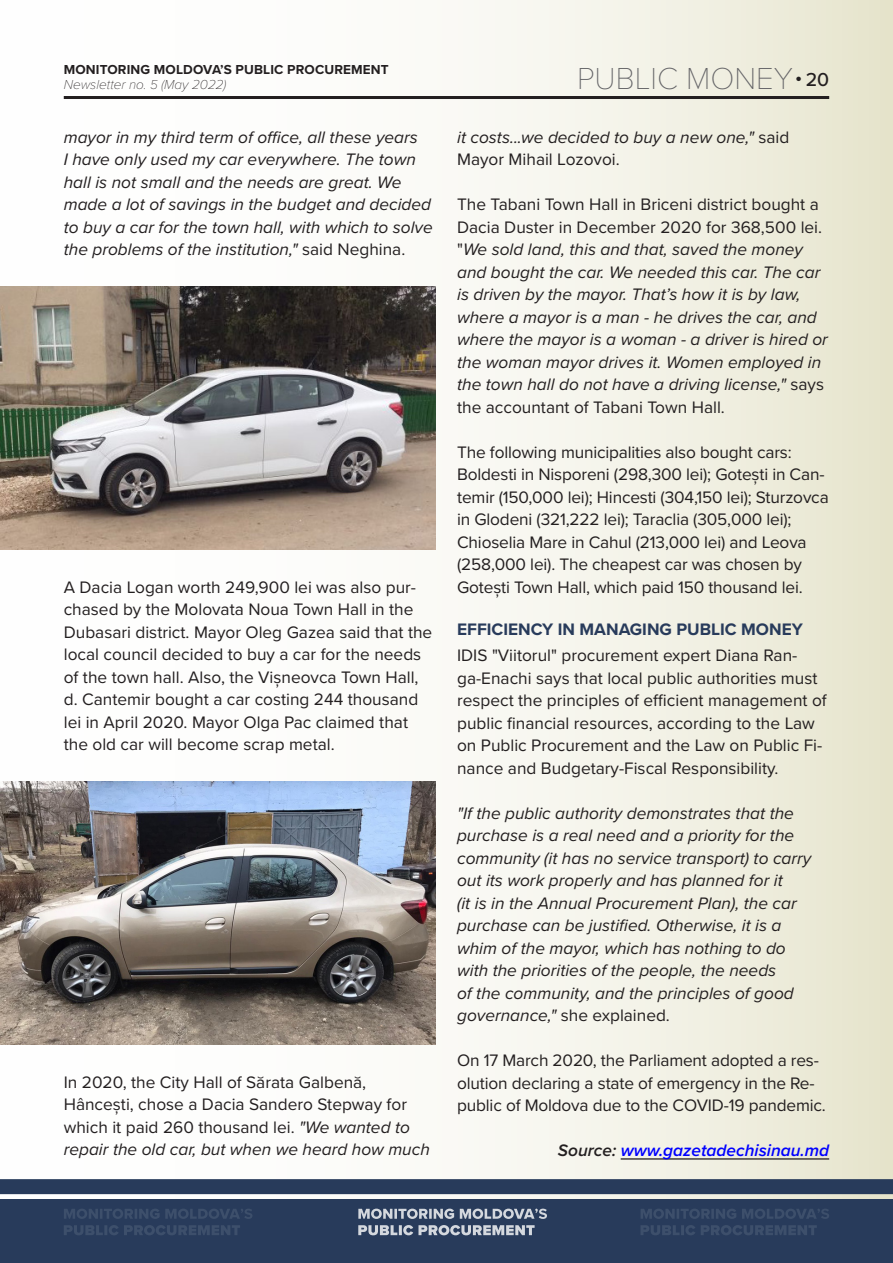
<style>
.page{position:relative;width:893px;height:1263px;background:#fff}
.page>*{position:absolute;margin:0;border:0;box-sizing:border-box;transform-origin:0 0}
.Rubrica_pagina{font:100 31.5px "Proxima Nova T";color:#636366}
.t1{font:500 19.5px "Proxima Nova";color:#231f20}
.Text_Body{font:17.25px/22.5px "Proxima Nova";color:#231f20}
.t2{font:italic 17.25px/22.5px "Proxima Nova";color:#231f20}
.t3{font:700 17.25px "Proxima Nova";color:#283b5b}
.Text_Body-2{font:italic 600 17.25px "Proxima Nova";color:#00f}
.t4{font:700 13.5px "Proxima Nova";letter-spacing:.01em;color:#231f20}
.t5{font:italic 100 13.5px "Proxima Nova";color:#231f20}
.s1{font-style:normal}
.s2{font-style:italic}
.s3{color:#231f20}
</style>
<div class="page">
<div style="left:0;top:0;width:893px;height:1263px;background:linear-gradient(to right,#fff,#ebead8)"></div>
<hr style="left:64px;top:96px;width:765px;height:3px;background:#231f20">
<img style="left:0;top:287px;width:436px;height:262px">
<img style="left:0;top:782px;width:436px;height:262px">
<hr style="left:621px;top:1158px;width:208px;height:1px;background:#231f20">
<div style="left:0;top:1199px;width:893px;height:64px;background:#283b5b"></div>
<div style="left:0;top:1179px;width:893px;height:15px;background:#283b5b"></div>
<svg style="left:358px;top:1225px;width:177px;height:10px"></svg>
<svg style="left:358px;top:1208px;width:189px;height:11px"></svg>
<svg style="left:64px;top:1225px;width:176px;height:10px"></svg>
<svg style="left:64px;top:1209px;width:188px;height:10px"></svg>
<svg style="left:641px;top:1225px;width:176px;height:10px"></svg>
<svg style="left:641px;top:1209px;width:188px;height:10px"></svg>
<p class="t4" style="left:64px;top:60px;width:326px">MONITORING MOLDOVA’S PUBLIC PROCUREMENT</p>
<p class="t5" style="left:64px;top:75px;width:164px">Newsletter no. 5 (May 2022)</p>
<p class="t2" style="left:64px;top:125px;width:370px">mayor in my third term of office, all these years<br>I have only used my car everywhere. The town hall is not small and the needs are great. We made a lot of savings in the budget and decided to buy a car for the town hall, with which to solve the problems of the institution," <span class="s1">said Neghina.</span></p>
<p class="Text_Body" style="left:64px;top:575px;width:370px">A Dacia Logan worth 249,900 lei was also pur&shy;chased by the Molovata Noua Town Hall in the Dubasari district. Mayor Oleg Gazea said that the local council decided to buy a car for the needs of the town hall. Also, the Vișneovca Town Hall, d. Cantemir bought a car costing 244 thousand lei in April 2020. Mayor Olga Pac claimed that the old car will become scrap metal.</p>
<p class="Text_Body" style="left:64px;top:1070px;width:368px">In 2020, the City Hall of Sărata Galbenă, Hâncești, chose a Dacia Sandero Stepway for which it paid 260 thousand lei. <span class="s2">"We wanted to repair the old car, but when we heard how much</span></p>
<p class="Rubrica_pagina" style="left:577px;top:55px;width:217px">PUBLIC MONEY</p>
<p class="t1" style="left:796px;top:65px;width:34px"><sup>●</sup> 20</p>
<p class="t2" style="left:457px;top:125px;width:334px">it costs...we decided to buy a new one," <span class="s1">said<br>Mayor Mihail Lozovoi.</span></p>
<p class="t2" style="left:457px;top:193px;width:372px"><span class="s1">The Tabani Town Hall in Briceni district bought a Dacia Duster in December 2020 for 368,500 lei. "</span>We sold land, this and that, saved the money and bought the car. We needed this car. The car is driven by the mayor. That’s how it is by law, where a mayor is a man - he drives the car, and where the mayor is a woman - a driver is hired or the woman mayor drives it. Women employed in the town hall do not have a driving license," <span class="s1">says the accountant of Tabani Town Hall.</span></p>
<p class="Text_Body" style="left:457px;top:440px;width:373px">The following municipalities also bought cars:<br>Boldesti in Nisporeni (298,300 lei); Gotești in Can&shy;temir (150,000 lei); Hincesti (304,150 lei); Sturzovca in Glodeni (321,222 lei); Taraclia (305,000 lei); Chioselia Mare in Cahul (213,000 lei) and Leova (258,000 lei). The cheapest car was chosen by Gotești Town Hall, which paid 150 thousand lei.</p>
<p class="t3" style="left:457px;top:616px;width:347px">EFFICIENCY IN MANAGING PUBLIC MONEY</p>
<p class="Text_Body" style="left:457px;top:644px;width:371px">IDIS "Viitorul" procurement expert Diana Ran&shy;ga-Enachi says that local public authorities must respect the principles of efficient management of public financial resources, according to the Law on Public Procurement and the Law on Public Fi&shy;nance and Budgetary-Fiscal Responsibility.</p>
<p class="t2" style="left:457px;top:801px;width:356px">"If the public authority demonstrates that the purchase is a real need and a priority for the community (it has no service transport) to carry out its work properly and has planned for it<br>(it is in the Annual Procurement Plan), the car purchase can be justified. Otherwise, it is a whim of the mayor, which has nothing to do with the priorities of the people, the needs<br>of the community, and the principles of good governance," <span class="s1">she explained.</span></p>
<p class="Text_Body" style="left:457px;top:1049px;width:370px">On 17 March 2020, the Parliament adopted a res&shy;olution declaring a state of emergency in the Re&shy;public of Moldova due to the COVID-19 pandemic.</p>
<p class="Text_Body-2" style="left:558px;top:1138px;width:273px"><span class="s3">Source:</span> www.gazetadechisinau.md</p>
</div>
